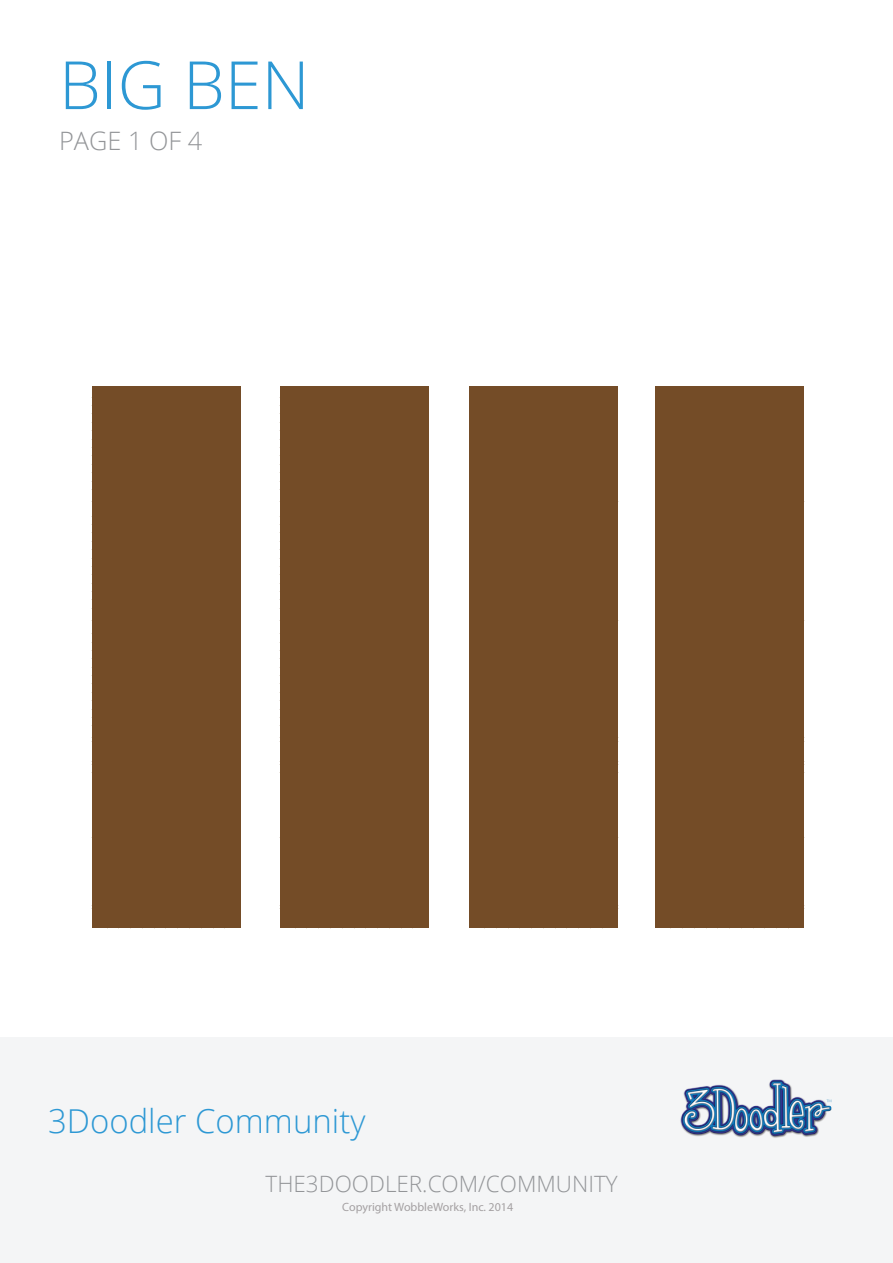
<style>
.page{position:relative;width:893px;height:1263px;background:#fff}
.page>*{position:absolute;margin:0;border:0;box-sizing:border-box;transform-origin:0 0}
.t1{font:300 66.6px "Open Sans";color:#2d98d4}
.t2{font:300 32.85px "Open Sans";color:#2d98d4}
.t3{font:300 25.35px "Open Sans";color:#939598}
.t4{font:300 22.5px "Open Sans";color:#939598}
.t5{font:12px "Myriad Pro";color:#a4a0a2}
</style>
<div class="page">
<div style="left:0;top:1038px;width:893px;height:225px;background:#f4f5f6"></div>
<div style="left:92px;top:387px;width:149px;height:541px;background:#744c27"></div>
<div style="left:280px;top:387px;width:149px;height:541px;background:#744c27"></div>
<div style="left:469px;top:387px;width:149px;height:541px;background:#744c27"></div>
<div style="left:655px;top:387px;width:149px;height:541px;background:#744c27"></div>
<img style="left:680px;top:1079px;width:152px;height:59px">
<h1 class="t1" style="left:59px;top:39px;width:252px">BIG BEN</h1>
<h3 class="t3" style="left:59px;top:124px;width:145px">PAGE 1 OF 4</h3>
<h2 class="t2" style="left:48px;top:1099px;width:319px">3Doodler Community</h2>
<h3 class="t4" style="left:266px;top:1168px;width:354px">THE3DOODLER.COM/COMMUNITY</h3>
<p class="t5" style="left:342px;top:1199px;width:172px">Copyright WobbleWorks, Inc. 2014</p>
</div>
